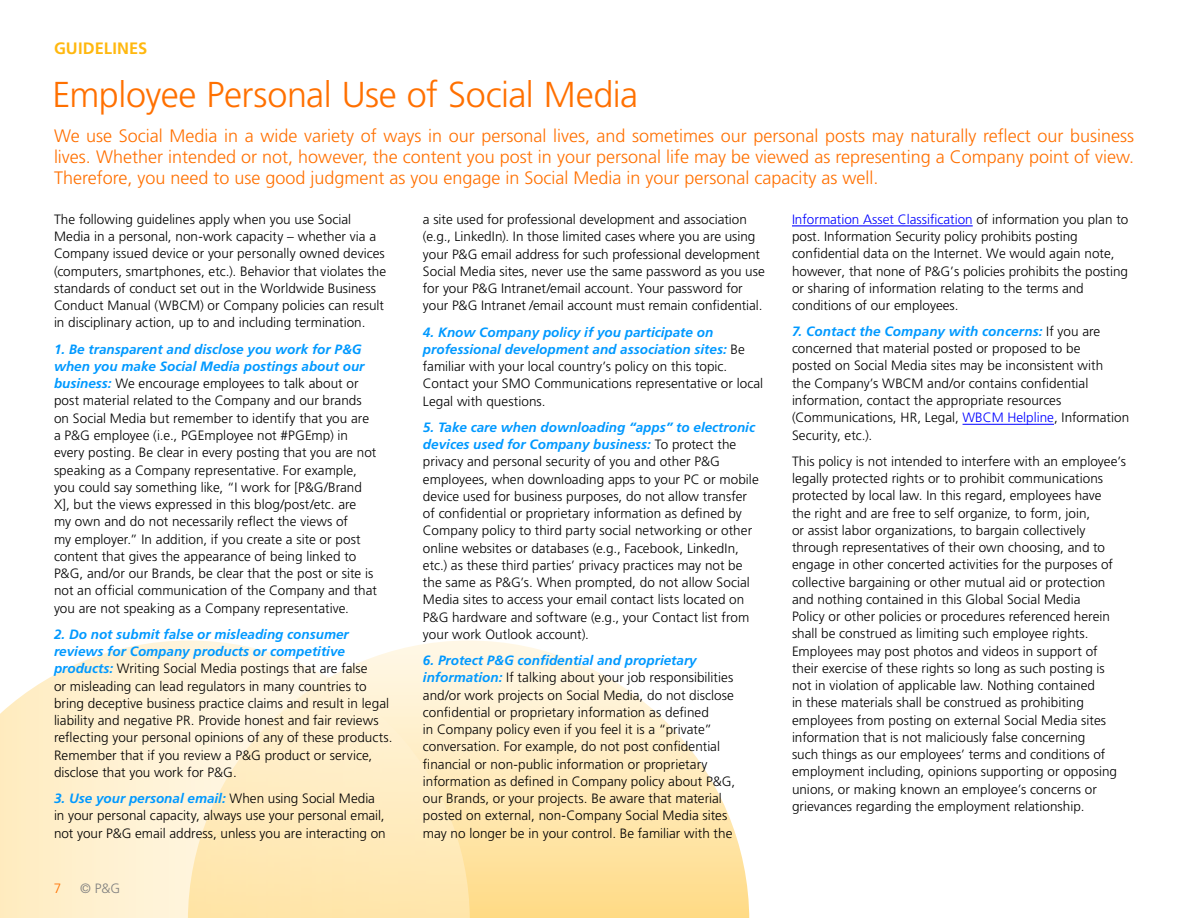
<style>
.page{position:relative;width:1188px;height:918px;background:#fff}
.page>*{position:absolute;margin:0;border:0;box-sizing:border-box;transform-origin:0 0}
.t1{font:300 36px "Frutiger";letter-spacing:-.015em;color:#ff7000}
.t2{font:300 18px/21px "Frutiger";color:#ff7000;text-align:justify}
.t3{font:700 16.5px "Frutiger";letter-spacing:.005em;color:#ffb80f}
.t4{font:300 13.5px/17.2px "Frutiger";color:#000}
.t5{font:300 13.5px "Frutiger";color:#7f7f7f}
.t6{font:300 13.5px "Frutiger";color:#ff7000}
.s1{font-weight:700;font-style:italic;color:#09f}
.s2{color:#00f}
.s3{font-family:"Frutiger 45";color:#00f}
</style>
<div class="page">
<svg style="left:470px;top:640px;width:279px;height:278px"></svg>
<svg style="left:0;top:640px;width:470px;height:278px;background:#ffefcc"></svg>
<hr style="left:963px;top:424px;width:91px;height:1px;background:#00f">
<hr style="left:792px;top:226px;width:181px;height:1px;background:#00f">
<p class="t3" style="left:54px;top:38px;width:95px">GUIDELINES</p>
<h1 class="t1" style="left:52px;top:74px;width:587px">Employee Personal Use of Social Media</h1>
<p class="t2" style="left:54px;top:125px;width:1082px">We use Social Media in a wide variety of ways in our personal lives, and sometimes our personal posts may naturally reflect our business lives. Whether intended or not, however, the content you post in your personal life may be viewed as representing a Company point of view.<br>Therefore, you need to use good judgment as you engage in Social Media in your personal capacity as well.</p>
<p class="t4" style="left:54px;top:211px;width:334px">The following guidelines apply when you use Social Media in a personal, non-work capacity – whether via a Company issued device or your personally owned devices (computers, smartphones, etc.). Behavior that violates the standards of conduct set out in the Worldwide Business Conduct Manual (WBCM) or Company policies can result in disciplinary action, up to and including termination.</p>
<p class="t4" style="left:54px;top:340px;width:324px"><span class="s1">1. Be transparent and disclose you work for P&amp;G when you make Social Media postings about our business:</span> We encourage employees to talk about or post material related to the Company and our brands on Social Media but remember to identify that you are a P&amp;G employee (i.e., PGEmployee not #PGEmp) in every posting. Be clear in every posting that you are not speaking as a Company representative. For example, you could say something like, “I work for [P&amp;G/Brand X], but the views expressed in this blog/post/etc. are<br>my own and do not necessarily reflect the views of<br>my employer.” In addition, if you create a site or post content that gives the appearance of being linked to P&amp;G, and/or our Brands, be clear that the post or site is not an official communication of the Company and that you are not speaking as a Company representative.</p>
<p class="t4" style="left:54px;top:625px;width:340px"><span class="s1">2. Do not submit false or misleading consumer reviews for Company products or competitive products:</span> Writing Social Media postings that are false<br>or misleading can lead regulators in many countries to bring deceptive business practice claims and result in legal liability and negative PR. Provide honest and fair reviews reflecting your personal opinions of any of these products.<br>Remember that if you review a P&amp;G product or service, disclose that you work for P&amp;G.</p>
<p class="t4" style="left:54px;top:790px;width:333px"><span class="s1">3. Use your personal email:</span> When using Social Media in your personal capacity, always use your personal email, not your P&amp;G email address, unless you are interacting on</p>
<p class="t6" style="left:54px;top:880px;width:9px">7</p>
<p class="t5" style="left:80px;top:880px;width:42px">© P&amp;G</p>
<p class="t4" style="left:423px;top:211px;width:343px">a site used for professional development and association (e.g., LinkedIn). In those limited cases where you are using your P&amp;G email address for such professional development Social Media sites, never use the same password as you use for your P&amp;G Intranet/email account. Your password for your P&amp;G Intranet /email account must remain confidential.</p>
<p class="t4" style="left:423px;top:323px;width:342px"><span class="s1">4. Know Company policy if you participate on professional development and association sites:</span> Be familiar with your local country’s policy on this topic.<br>Contact your SMO Communications representative or local Legal with questions.</p>
<p class="t4" style="left:423px;top:419px;width:337px"><span class="s1">5. Take care when downloading “apps” to electronic devices used for Company business:</span> To protect the privacy and personal security of you and other P&amp;G employees, when downloading apps to your PC or mobile device used for business purposes, do not allow transfer of confidential or proprietary information as defined by Company policy to third party social networking or other online websites or databases (e.g., Facebook, LinkedIn, etc.) as these third parties’ privacy practices may not be the same as P&amp;G’s. When prompted, do not allow Social Media sites to access your email contact lists located on P&amp;G hardware and software (e.g., your Contact list from your work Outlook account).</p>
<p class="t4" style="left:423px;top:652px;width:314px"><span class="s1">6. Protect P&amp;G confidential and proprietary information:</span> If talking about your job responsibilities and/or work projects on Social Media, do not disclose confidential or proprietary information as defined<br>in Company policy even if you feel it is a “private” conversation. For example, do not post confidential financial or non-public information or proprietary information as defined in Company policy about P&amp;G, our Brands, or your projects. Be aware that material posted on external, non-Company Social Media sites may no longer be in your control. Be familiar with the</p>
<p class="t4" style="left:792px;top:210px;width:338px"><span class="s2">Information</span> <span class="s3">Asset</span> <span class="s2">Classification</span> of information you plan to post. Information Security policy prohibits posting confidential data on the Internet. We would again note, however, that none of P&amp;G’s policies prohibits the posting or sharing of information relating to the terms and conditions of our employees.</p>
<p class="t4" style="left:792px;top:323px;width:339px"><span class="s1">7. Contact the Company with concerns:</span> If you are concerned that material posted or proposed to be<br>posted on Social Media sites may be inconsistent with<br>the Company’s WBCM and/or contains confidential information, contact the appropriate resources (Communications, HR, Legal, <span class="s2">WBCM Helpline</span>, Information Security, etc.).</p>
<p class="t4" style="left:792px;top:452px;width:336px">This policy is not intended to interfere with an employee’s legally protected rights or to prohibit communications protected by local law. In this regard, employees have<br>the right and are free to self organize, to form, join,<br>or assist labor organizations, to bargain collectively through representatives of their own choosing, and to engage in other concerted activities for the purposes of collective bargaining or other mutual aid or protection and nothing contained in this Global Social Media<br>Policy or other policies or procedures referenced herein shall be construed as limiting such employee rights.<br>Employees may post photos and videos in support of their exercise of these rights so long as such posting is not in violation of applicable law. Nothing contained<br>in these materials shall be construed as prohibiting employees from posting on external Social Media sites information that is not maliciously false concerning<br>such things as our employees’ terms and conditions of employment including, opinions supporting or opposing unions, or making known an employee’s concerns or grievances regarding the employment relationship.</p>
</div>
